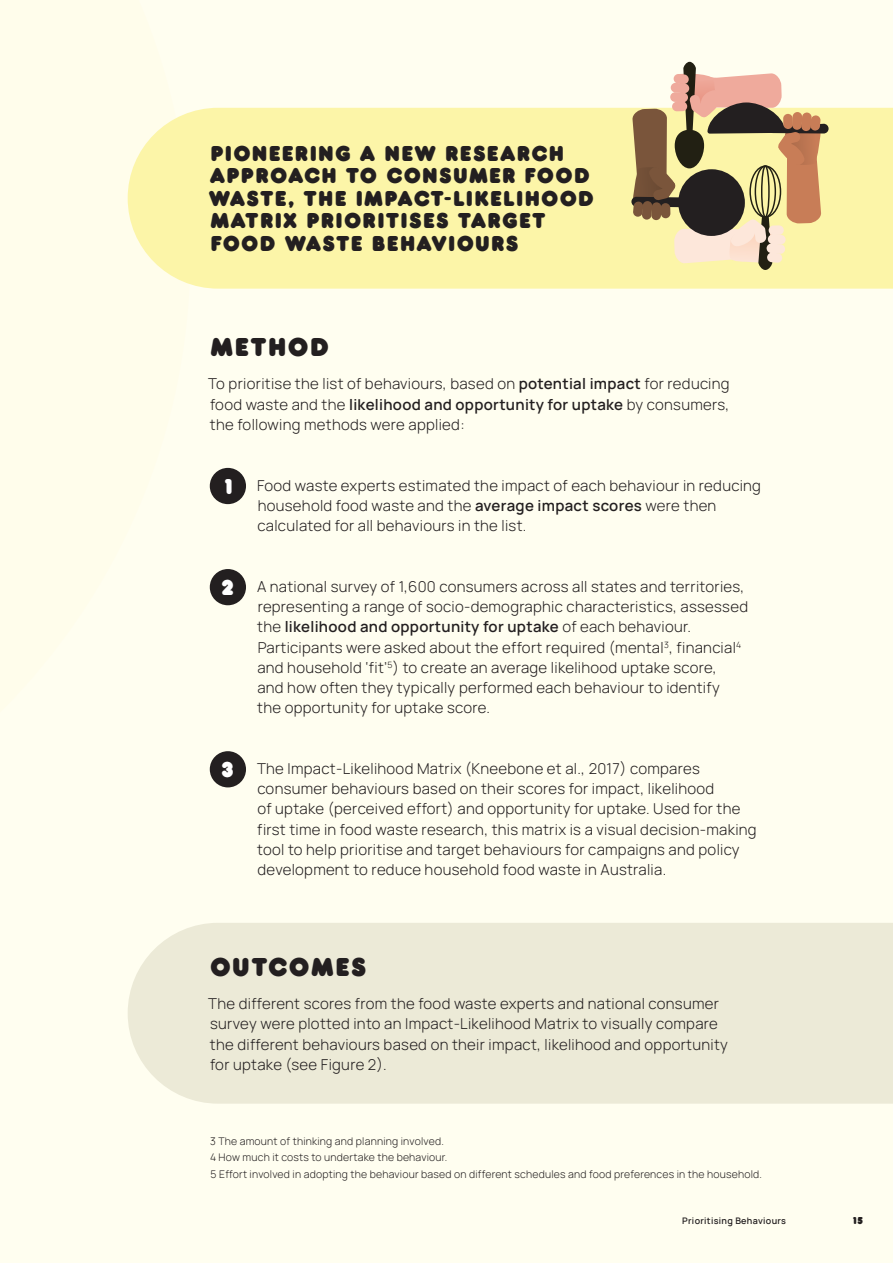
<style>
.page{position:relative;width:893px;height:1263px;background:#fffef0}
.page>*{position:absolute;margin:0;border:0;box-sizing:border-box;transform-origin:0 0}
.t1{font:27px "Frankfurter Std";letter-spacing:.055em;color:#231f20}
.t2{font:22.5px/22.5px "Frankfurter Std";letter-spacing:.055em;color:#231f20}
.t3{font:300 15px/20.2px "Manrope";letter-spacing:.02em;color:#231f20}
.t4{font:300 10.5px/16.5px "Manrope";letter-spacing:.02em;color:#231f20}
.t5{font:10.5px "Frankfurter Std";color:#231f20}
.t6{font:600 9px "Manrope";letter-spacing:.035em;color:#231f20}
.s1{font-weight:600}
.s2{font-family:"Frankfurter Std";font-weight:400;font-size:22.5px;color:#fff}
</style>
<div class="page">
<div style="left:128px;top:108px;width:765px;height:181px;background:#fcf5a8"></div>
<div style="left:128px;top:923px;width:765px;height:181px;background:#ecead7"></div>
<div style="left:210px;top:468px;width:36px;height:36px;background:#231f20;border-radius:50%"></div>
<div style="left:210px;top:569px;width:36px;height:36px;background:#231f20;border-radius:50%"></div>
<div style="left:210px;top:751px;width:36px;height:36px;background:#231f20;border-radius:50%"></div>
<svg style="left:631px;top:62px;width:198px;height:208px;background:#c1ad88"></svg>
<h2 class="t2" style="left:209px;top:142px;width:387px">PIONEERING A NEW RESEARCH<br>APPROACH TO CONSUMER FOOD<br>WASTE, THE IMPACT-LIKELIHOOD<br>MATRIX PRIORITISES TARGET<br>FOOD WASTE BEHAVIOURS</h2>
<h1 class="t1" style="left:211px;top:331px;width:120px">METHOD</h1>
<p class="t3" style="left:208px;top:373px;width:523px;text-align:justify">To prioritise the list of behaviours, based on <span class="s1">potential impact</span> for reducing food waste and the <span class="s1">likelihood and opportunity for uptake</span> by consumers, the following methods were applied:</p>
<p class="t3" style="left:257px;top:474px;width:505px;text-indent:-32px"><span class="s2">1</span> Food waste experts estimated the impact of each behaviour in reducing household food waste and the <span class="s1">average impact scores</span> were then calculated for all behaviours in the list.</p>
<p class="t3" style="left:257px;top:575px;width:492px;text-indent:-36px"><span class="s2">2</span> A national survey of 1,600 consumers across all states and territories, representing a range of socio-demographic characteristics, assessed the <span class="s1">likelihood and opportunity for uptake</span> of each behaviour.<br>Participants were asked about the effort required (mental<sup>3</sup>, financial<sup>4 </sup>and household ‘fit’<sup>5</sup>) to create an average likelihood uptake score,<br>and how often they typically performed each behaviour to identify<br>the opportunity for uptake score.</p>
<p class="t3" style="left:257px;top:758px;width:501px;text-indent:-35px"><span class="s2">3</span> The Impact-Likelihood Matrix (Kneebone et al., 2017) compares consumer behaviours based on their scores for impact, likelihood<br>of uptake (perceived effort) and opportunity for uptake. Used for the first time in food waste research, this matrix is a visual decision-making tool to help prioritise and target behaviours for campaigns and policy development to reduce household food waste in Australia.</p>
<h1 class="t1" style="left:210px;top:951px;width:158px">OUTCOMES</h1>
<p class="t3" style="left:208px;top:993px;width:521px">The different scores from the food waste experts and national consumer survey were plotted into an Impact-Likelihood Matrix to visually compare the different behaviours based on their impact, likelihood and opportunity for uptake (see Figure 2).</p>
<p class="t4" style="left:210px;top:1132px;width:553px">3 The amount of thinking and planning involved.<br>4 How much it costs to undertake the behaviour.<br>5 Effort involved in adopting the behaviour based on different schedules and food preferences in the household.</p>
<p class="t6" style="left:682px;top:1214px;width:105px">Prioritising Behaviours</p>
<p class="t5" style="left:853px;top:1214px;width:11px">15</p>
</div>
